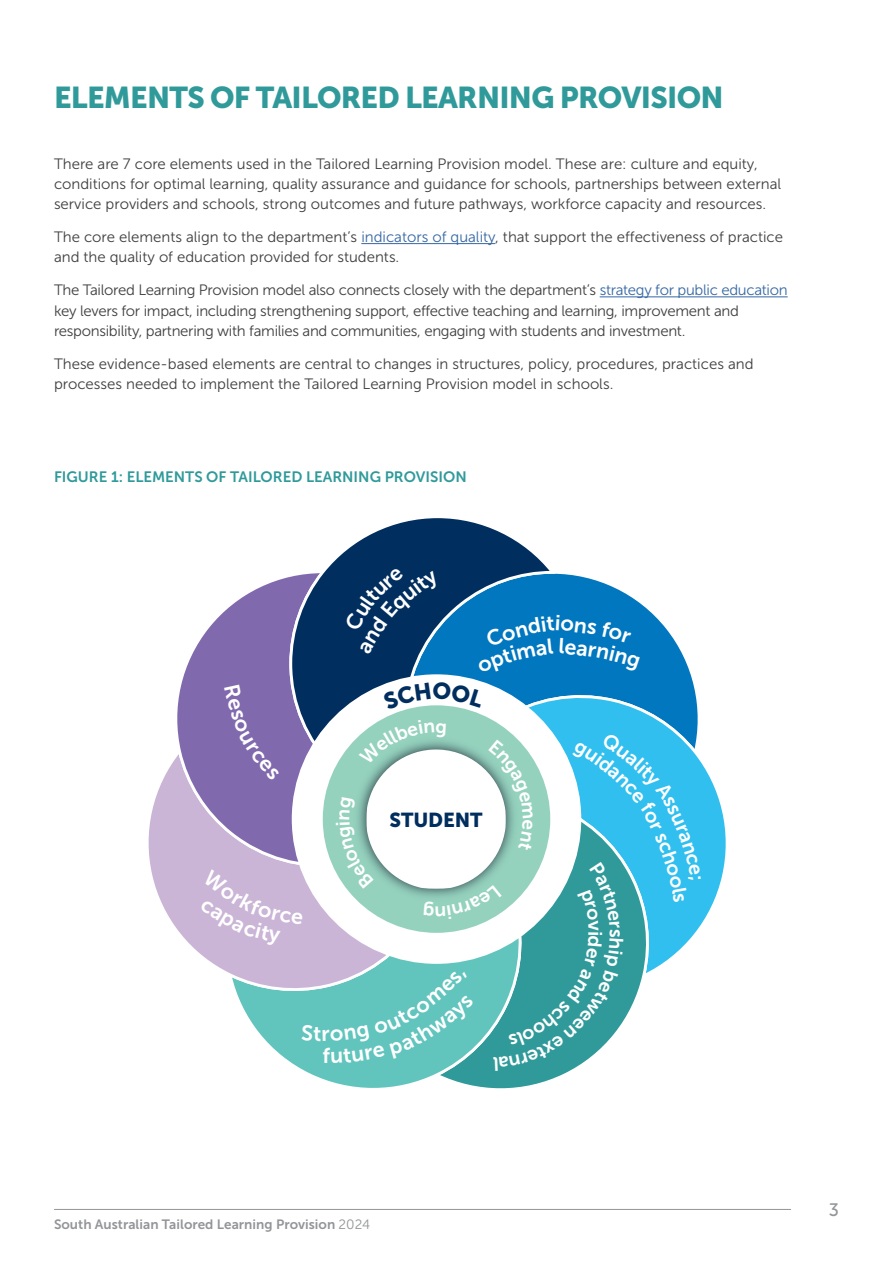
<style>
.page{position:relative;width:893px;height:1263px;background:#fff}
.page>*{position:absolute;margin:0;border:0;box-sizing:border-box;transform-origin:0 0}
.t1{font:30px "Museo Sans 900";letter-spacing:-.025em;color:#309a9a}
.t2{font:21.45px "Museo Sans 700";color:#fff}
.t3{font:20.1px "Museo Sans 900";letter-spacing:-.005em;color:#002e5e}
.t4{font:18px "Museo Sans 500";color:#939598}
.Body{font:15px/20.2px "Museo Sans 300";color:#3e3e3f}
.Body-2{font:15px/20.2px "Museo Sans 300";letter-spacing:-.02em;color:#3e3e3f}
.Contents_H2{font:15px "Museo Sans 700";color:#309a9a}
.t5{font:13.5px "Museo Sans 700";color:#939598}
.s1{color:#3667a4}
.s2{font-family:"Museo Sans 300"}
</style>
<div class="page">
<hr style="left:54px;top:1209px;width:737px;height:1px;background:#939598">
<hr style="left:361px;top:243px;width:134px;height:1px;background:#3667a4">
<hr style="left:600px;top:296px;width:188px;height:1px;background:#3667a4">
<svg style="left:559px;top:574px;width:133px;height:105px"></svg>
<svg style="left:559px;top:679px;width:167px;height:246px"></svg>
<svg style="left:305px;top:1071px;width:239px;height:18px"></svg>
<svg style="left:148px;top:767px;width:52px;height:187px"></svg>
<svg style="left:170px;top:577px;width:118px;height:311px"></svg>
<svg style="left:288px;top:518px;width:271px;height:164px"></svg>
<div style="left:477px;top:615px;width:163px;height:58px;background:#0077bf"></div>
<div style="left:344px;top:567px;width:97px;height:87px;background:#002e5e"></div>
<svg style="left:200px;top:682px;width:501px;height:389px"></svg>
<h2 class="t1" style="left:54px;top:80px;width:671px">ELEMENTS OF TAILORED LEARNING PROVISION</h2>
<p class="Body" style="left:54px;top:153px;width:729px">There are 7 core elements used in the Tailored Learning Provision model. These are: culture and equity, conditions for optimal learning, quality assurance and guidance for schools, partnerships between external service providers and schools, strong outcomes and future pathways, workforce capacity and resources.</p>
<p class="Body" style="left:54px;top:227px;width:731px">The core elements align to the department’s <span class="s1">indicators of quality</span>, that support the effectiveness of practice and the quality of education provided for students.</p>
<p class="Body-2" style="left:54px;top:280px;width:735px">The Tailored Learning Provision model also connects closely with the department’s <span class="s1">strategy for public education </span>key levers for impact, including strengthening support, effective teaching and learning, improvement and responsibility, partnering with families and communities, engaging with students and investment.</p>
<p class="Body" style="left:54px;top:354px;width:701px">These evidence-based elements are central to changes in structures, policy, procedures, practices and processes needed to implement the Tailored Learning Provision model in schools.</p>
<p class="Contents_H2" style="left:54px;top:469px;width:414px">FIGURE 1: ELEMENTS OF TAILORED LEARNING PROVISION</p>
<p class="t3" style="left:389px;top:809px;width:95px">STUDENT</p>
<p class="t2" style="left:323px;top:1044px;width:9px">f</p>
<p class="t5" style="left:54px;top:1216px;width:318px">South Australian Tailored Learning Provision <span class="s2">2024</span></p>
<p class="t4" style="left:829px;top:1200px;width:12px">3</p>
</div>
